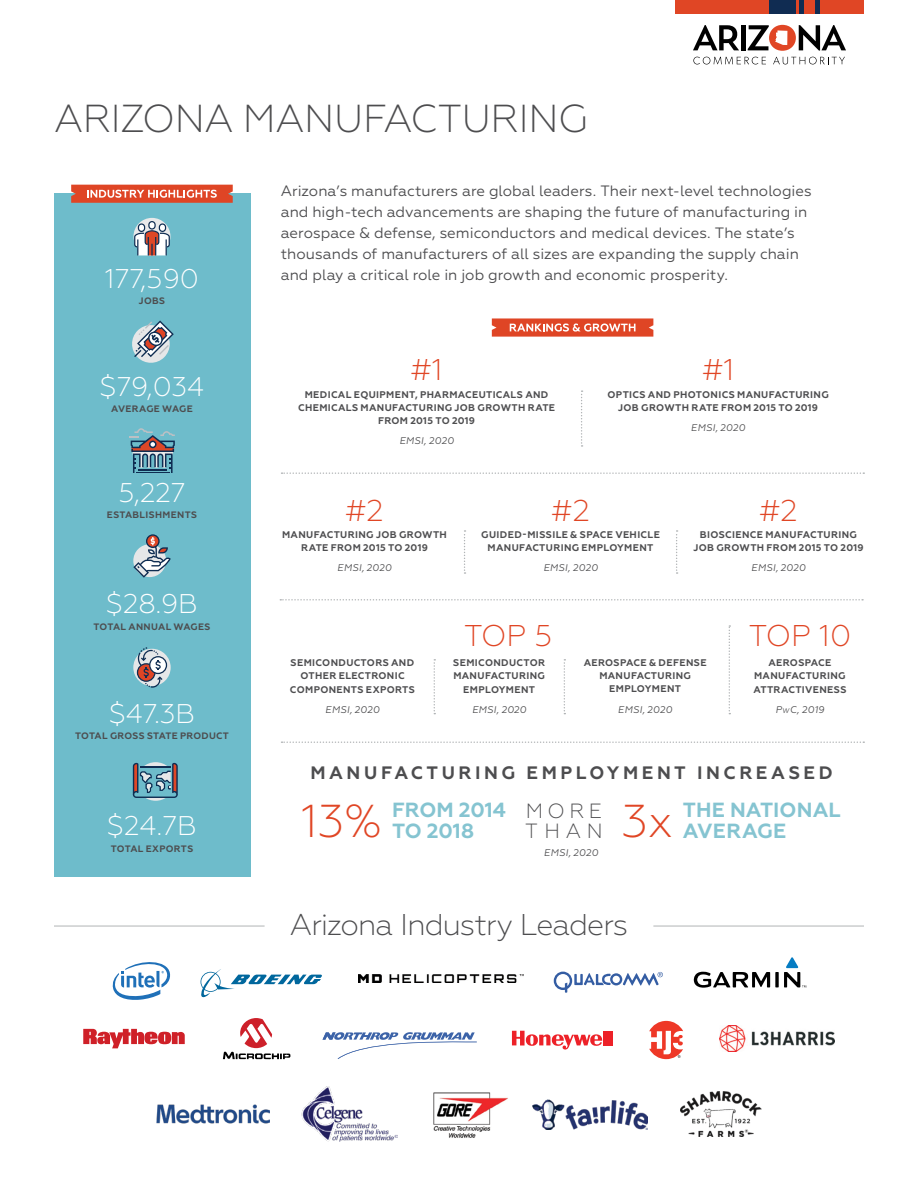
<style>
.page{position:relative;width:918px;height:1188px;background:#fff}
.page>*{position:absolute;margin:0;border:0;box-sizing:border-box;transform-origin:0 0}
.t1{font:300 46.05px "Geometria";color:#e04625}
.t2{font:300 39px "Geometria";letter-spacing:-.01em;color:#4d4d4f}
.t3{font:300 30px "Geometria";letter-spacing:-.025em;color:#4d4d4f}
.t4{font:300 30px "Geometria";color:#e04625}
.t5{font:300 27px "Geometria";color:#fff}
.t6{font:300 20.55px/20.5px "Geometria";letter-spacing:.24em;color:#4d4d4f}
.t7{font:700 20.4px/20.4px "Geometria";color:#85c4d1}
.t8{font:700 18px "Geometria";letter-spacing:.195em;color:#4d4d4f}
.t9{font:15px/21px "Geometria";color:#4d4d4f}
.t10{font:700 9.6px/13.4px "Geometria";letter-spacing:.035em;color:#4d4d4f;text-align:center}
.t11{font:italic 9.6px "Geometria";letter-spacing:.015em;color:#4d4d4f}
.t12{font:700 9.3px "Geometria";letter-spacing:.035em;color:#4d4d4f}
.s1{font-size:6.75px}
</style>
<div class="page">
<div style="left:675px;top:0;width:189px;height:14px;background:#e04625"></div>
<div style="left:769px;top:0;width:27px;height:14px;background:#102c52"></div>
<hr style="left:799px;top:0;width:4px;height:14px;background:#102c52">
<hr style="left:816px;top:0;width:4px;height:14px;background:#102c52">
<div style="left:54px;top:194px;width:196px;height:683px;background:#6ebccb"></div>
<hr style="left:54px;top:926px;width:211px;height:1px;background:#b1b4b6">
<hr style="left:653px;top:926px;width:211px;height:1px;background:#b1b4b6">
<svg style="left:693px;top:25px;width:46px;height:25px"></svg>
<hr style="left:741px;top:25px;width:4px;height:25px;background:#000">
<svg style="left:748px;top:25px;width:98px;height:26px"></svg>
<svg style="left:693px;top:57px;width:73px;height:7px"></svg>
<svg style="left:773px;top:57px;width:72px;height:7px"></svg>
<svg style="left:71px;top:185px;width:162px;height:18px;background:#e1644a"></svg>
<svg style="left:492px;top:318px;width:161px;height:19px;background:#e5694f"></svg>
<div style="left:134px;top:218px;width:36px;height:37px;background:#e9e9ea;border-radius:50%"></div>
<div style="left:149px;top:222px;width:6px;height:7px;background:#fff;border-radius:3px"></div>
<div style="left:148px;top:221px;width:8px;height:9px;border:1px solid #0f2d52;border-radius:3px"></div>
<div style="left:159px;top:224px;width:7px;height:7px;background:#fff;border-radius:3px"></div>
<div style="left:159px;top:223px;width:7px;height:9px;border:1px solid #0f2d52;border-radius:3px"></div>
<div style="left:138px;top:224px;width:7px;height:7px;background:#fff;border-radius:3px"></div>
<div style="left:138px;top:223px;width:7px;height:9px;border:1px solid #0f2d52;border-radius:3px"></div>
<svg style="left:134px;top:230px;width:36px;height:25px"></svg>
<svg style="left:132px;top:320px;width:42px;height:43px"></svg>
<svg style="left:129px;top:428px;width:46px;height:45px"></svg>
<svg style="left:133px;top:534px;width:38px;height:44px"></svg>
<svg style="left:133px;top:649px;width:38px;height:37px"></svg>
<svg style="left:137px;top:647px;width:30px;height:41px"></svg>
<svg style="left:133px;top:762px;width:45px;height:39px"></svg>
<svg style="left:280px;top:599px;width:583px;height:2px"></svg>
<svg style="left:282px;top:472px;width:582px;height:2px"></svg>
<svg style="left:282px;top:741px;width:582px;height:2px"></svg>
<svg style="left:200px;top:969px;width:122px;height:29px"></svg>
<svg style="left:112px;top:962px;width:59px;height:38px"></svg>
<svg style="left:554px;top:972px;width:109px;height:21px"></svg>
<svg style="left:694px;top:957px;width:112px;height:31px"></svg>
<svg style="left:83px;top:1029px;width:102px;height:19px"></svg>
<svg style="left:323px;top:1032px;width:154px;height:27px"></svg>
<svg style="left:512px;top:1031px;width:90px;height:19px"></svg>
<div style="left:603px;top:1031px;width:5px;height:14px;background:#ed2128"></div>
<hr style="left:609px;top:1031px;width:4px;height:14px;background:#ed2128">
<svg style="left:649px;top:1021px;width:34px;height:38px"></svg>
<svg style="left:223px;top:1018px;width:67px;height:41px"></svg>
<img style="left:157px;top:1104px;width:113px;height:20px">
<img style="left:302px;top:1086px;width:95px;height:56px">
<img style="left:533px;top:1099px;width:115px;height:30px">
<img style="left:680px;top:1092px;width:81px;height:44px">
<svg style="left:581px;top:390px;width:2px;height:57px"></svg>
<svg style="left:434px;top:659px;width:1px;height:55px"></svg>
<svg style="left:564px;top:659px;width:1px;height:55px"></svg>
<svg style="left:729px;top:625px;width:1px;height:89px"></svg>
<img style="left:359px;top:975px;width:164px;height:7px">
<img style="left:720px;top:1026px;width:115px;height:26px">
<img style="left:433px;top:1092px;width:75px;height:46px">
<svg style="left:676px;top:530px;width:2px;height:44px"></svg>
<svg style="left:464px;top:530px;width:2px;height:44px"></svg>
<h2 class="t2" style="left:54px;top:96px;width:536px">ARIZONA MANUFACTURING</h2>
<h3 class="t5" style="left:105px;top:263px;width:96px">177,590</h3>
<p class="t12" style="left:139px;top:296px;width:28px">JOBS</p>
<h3 class="t5" style="left:100px;top:371px;width:106px">$79,034</h3>
<p class="t12" style="left:111px;top:403px;width:83px">AVERAGE WAGE</p>
<h3 class="t5" style="left:118px;top:477px;width:69px">5,227</h3>
<p class="t12" style="left:107px;top:509px;width:92px">ESTABLISHMENTS</p>
<h3 class="t5" style="left:106px;top:588px;width:93px">$28.9B</h3>
<p class="t12" style="left:94px;top:621px;width:118px">TOTAL ANNUAL WAGES</p>
<h3 class="t5" style="left:109px;top:698px;width:87px">$47.3B</h3>
<p class="t12" style="left:75px;top:730px;width:155px">TOTAL GROSS STATE PRODUCT</p>
<h3 class="t5" style="left:107px;top:811px;width:91px">$24.7B</h3>
<p class="t12" style="left:111px;top:843px;width:84px">TOTAL EXPORTS</p>
<p class="t9" style="left:281px;top:181px;width:533px">Arizona’s manufacturers are global leaders. Their next-level technologies and high-tech advancements are shaping the future of manufacturing in aerospace &amp; defense, semiconductors and medical devices. The state’s thousands of manufacturers of all sizes are expanding the supply chain and play a critical role in job growth and economic prosperity.</p>
<h3 class="t4" style="left:410px;top:353px;width:34px">#1</h3>
<p class="t10" style="left:298px;top:388px;width:259px">MEDICAL EQUIPMENT, PHARMACEUTICALS AND<br>CHEMICALS MANUFACTURING JOB GROWTH RATE<br>FROM 2015 TO 2019</p>
<p class="t11" style="left:399px;top:435px;width:56px">EMSI, 2020</p>
<h3 class="t4" style="left:702px;top:353px;width:34px">#1</h3>
<p class="t10" style="left:608px;top:388px;width:223px">OPTICS AND PHOTONICS MANUFACTURING<br>JOB GROWTH RATE FROM 2015 TO 2019</p>
<p class="t11" style="left:691px;top:422px;width:56px">EMSI, 2020</p>
<h3 class="t4" style="left:345px;top:493px;width:40px">#2</h3>
<p class="t10" style="left:282px;top:528px;width:166px">MANUFACTURING JOB GROWTH<br>RATE FROM 2015 TO 2019</p>
<p class="t11" style="left:337px;top:563px;width:56px">EMSI, 2020</p>
<h3 class="t4" style="left:551px;top:493px;width:40px">#2</h3>
<p class="t10" style="left:481px;top:528px;width:180px">GUIDED-MISSILE &amp; SPACE VEHICLE<br>MANUFACTURING EMPLOYMENT</p>
<p class="t11" style="left:543px;top:563px;width:56px">EMSI, 2020</p>
<h3 class="t4" style="left:759px;top:493px;width:40px">#2</h3>
<p class="t10" style="left:693px;top:528px;width:172px">BIOSCIENCE MANUFACTURING<br>JOB GROWTH FROM 2015 TO 2019</p>
<p class="t11" style="left:751px;top:563px;width:56px">EMSI, 2020</p>
<p class="t10" style="left:290px;top:656px;width:127px">SEMICONDUCTORS AND<br>OTHER ELECTRONIC<br>COMPONENTS EXPORTS</p>
<p class="t11" style="left:325px;top:704px;width:56px">EMSI, 2020</p>
<h3 class="t4" style="left:464px;top:619px;width:90px">TOP 5</h3>
<h3 class="t4" style="left:749px;top:619px;width:104px">TOP 10</h3>
<p class="t10" style="left:584px;top:656px;width:124px">AEROSPACE &amp; DEFENSE<br>MANUFACTURING<br>EMPLOYMENT</p>
<p class="t11" style="left:618px;top:704px;width:56px">EMSI, 2020</p>
<p class="t10" style="left:753px;top:656px;width:95px">AEROSPACE<br>MANUFACTURING<br>ATTRACTIVENESS</p>
<p class="t11" style="left:776px;top:704px;width:50px">P<span class="s1">w</span>C, 2019</p>
<p class="t10" style="left:453px;top:656px;width:93px">SEMICONDUCTOR<br>MANUFACTURING<br>EMPLOYMENT</p>
<p class="t11" style="left:472px;top:704px;width:56px">EMSI, 2020</p>
<h3 class="t8" style="left:311px;top:762px;width:524px">MANUFACTURING EMPLOYMENT INCREASED</h3>
<h1 class="t1" style="left:301px;top:795px;width:82px">13%</h1>
<h3 class="t7" style="left:392px;top:800px;width:115px">FROM 2014<br>TO 2018</h3>
<h1 class="t1" style="left:622px;top:795px;width:52px">3x</h1>
<h3 class="t7" style="left:683px;top:800px;width:159px">THE NATIONAL<br>AVERAGE</h3>
<h3 class="t6" style="left:525px;top:800px;width:79px">MORE<br>THAN</h3>
<p class="t11" style="left:544px;top:847px;width:56px">EMSI, 2020</p>
<h3 class="t3" style="left:290px;top:907px;width:340px">Arizona Industry Leaders</h3>
</div>
